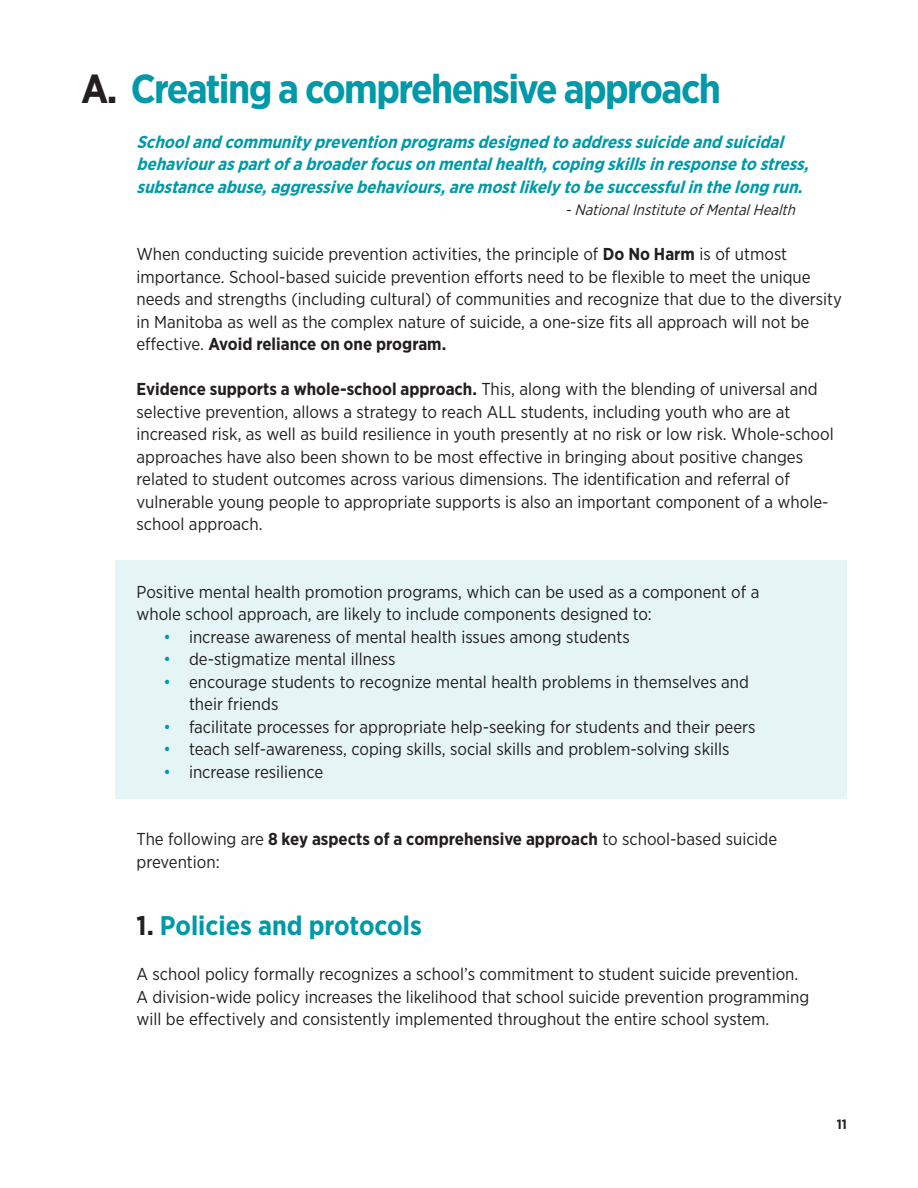
<style>
.page{position:relative;width:918px;height:1188px;background:#fff}
.page>*{position:absolute;margin:0;border:0;box-sizing:border-box;transform-origin:0 0}
.t1{font:700 40.5px "Gotham Narrow";letter-spacing:-.04em;color:#0099a9}
.t2{font:700 27px "Gotham Narrow";color:#0099a9}
.t3{font:17.25px/22.5px "Gotham Narrow";color:#231f20}
.t4{font:italic 700 17.25px/22.5px "Gotham Narrow";color:#0099a9}
.t5{font:italic 15px "Gotham Narrow";color:#231f20}
.t6{font:700 13.5px "Gotham Narrow";color:#231f20}
.s1{color:#231f20}
.s2{font-weight:700}
.s3{color:#0099a9}
</style>
<div class="page">
<div style="left:115px;top:560px;width:732px;height:239px;background:#e5f5f6"></div>
<p class="t1" style="left:81px;top:62px;width:642px"><span class="s1">A.</span> Creating a comprehensive approach</p>
<p class="t4" style="left:136px;top:130px;width:679px">Schoolandcommunitypreventionprogramsdesignedtoaddresssuicideandsuicidal behaviouraspartofabroaderfocusonmentalhealth,copingskillsinresponsetostress, substanceabuse,aggressivebehaviours,aremostlikelytobesuccessfulinthelongrun.</p>
<p class="t5" style="left:565px;top:201px;width:236px">-NationalInstituteofMentalHealth</p>
<p class="t3" style="left:136px;top:242px;width:707px">When conducting suicide prevention activities, the principle of <span class="s2">Do No Harm</span> is of utmost importance. School-based suicide prevention efforts need to be flexible to meet the unique needs and strengths (including cultural) of communities and recognize that due to the diversity in Manitoba as well as the complex nature of suicide, a one-size fits all approach will not be effective. <span class="s2">Avoid reliance on one program.</span></p>
<p class="t3" style="left:136px;top:377px;width:699px"><span class="s2">Evidence supports a whole-school approach.</span> This, along with the blending of universal and selective prevention, allows a strategy to reach ALL students, including youth who are at increased risk, as well as build resilience in youth presently at no risk or low risk. Whole-school approaches have also been shown to be most effective in bringing about positive changes related to student outcomes across various dimensions. The identification and referral of vulnerable young people to appropriate supports is also an important component of a whole&shy;school approach.</p>
<p class="t3" style="left:136px;top:580px;width:624px">Positive mental health promotion programs, which can be used as a component of a</p>
<p class="t3" style="left:136px;top:602px;width:517px">whole school approach, are likely to include components designed to:</p>
<p class="t3" style="left:164px;top:625px;width:468px"><span class="s3">•</span> increase awareness of mental health issues among students</p>
<p class="t3" style="left:164px;top:647px;width:234px"><span class="s3">•</span> de-stigmatize mental illness</p>
<p class="t3" style="left:189px;top:670px;width:562px;text-indent:-26px"><span class="s3">•</span> encourage students to recognize mental health problems in themselves and their friends</p>
<p class="t3" style="left:164px;top:715px;width:594px"><span class="s3">•</span> facilitate processes for appropriate help-seeking for students and their peers</p>
<p class="t3" style="left:164px;top:737px;width:568px"><span class="s3">•</span> teach self-awareness, coping skills, social skills and problem-solving skills</p>
<p class="t3" style="left:164px;top:760px;width:161px"><span class="s3">•</span> increase resilience</p>
<p class="t3" style="left:137px;top:827px;width:642px">The following are <span class="s2">8 key aspects of a comprehensive approach</span> to school-based suicide prevention:</p>
<p class="t2" style="left:136px;top:908px;width:287px"><span class="s1">1.</span> Policies and protocols</p>
<p class="t3" style="left:136px;top:962px;width:674px">A school policy formally recognizes a school’s commitment to student suicide prevention.<br>A division-wide policy increases the likelihood that school suicide prevention programming will be effectively and consistently implemented throughout the entire school system.</p>
<p class="t6" style="left:837px;top:1116px;width:12px">11</p>
</div>
